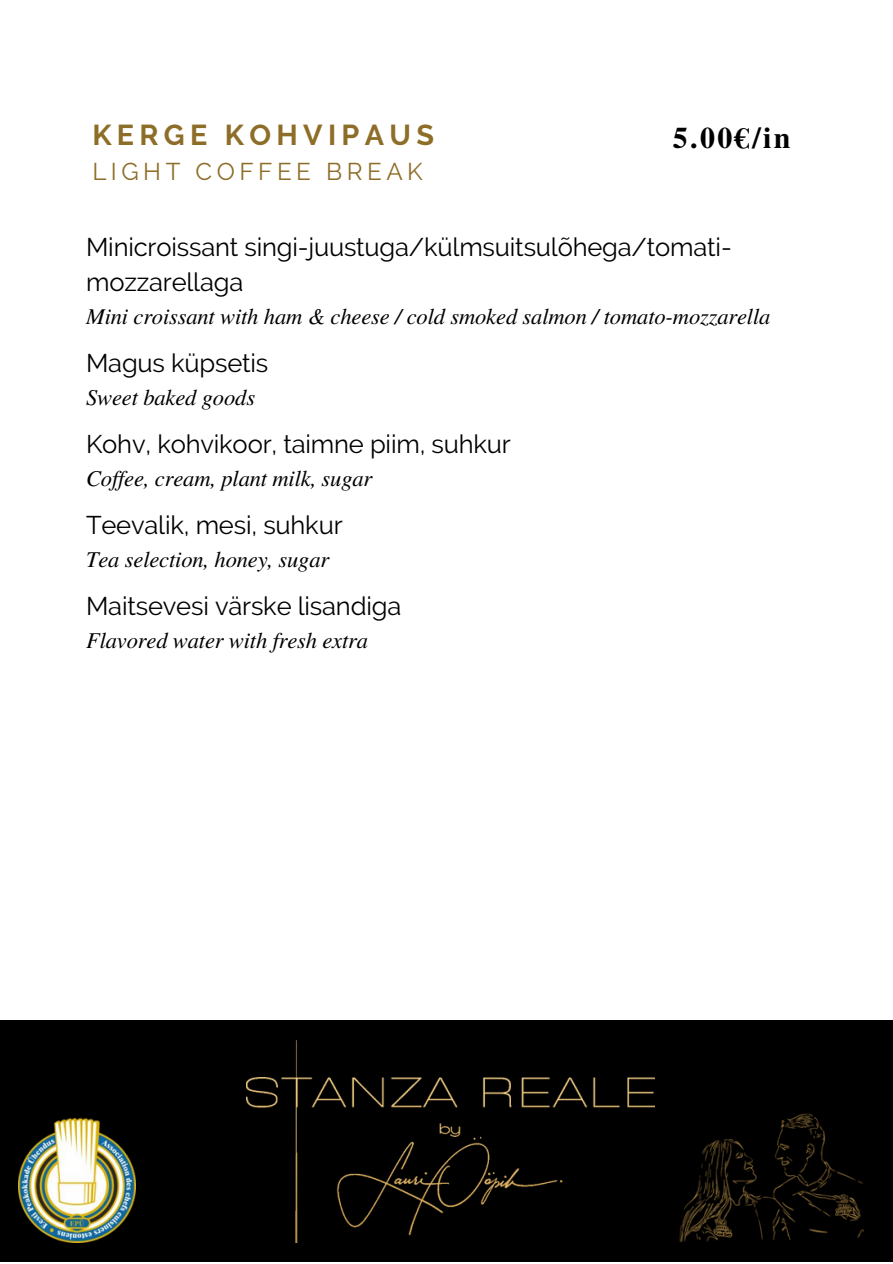
<style>
.page{position:relative;width:893px;height:1264px;background:#fff}
.page>*{position:absolute;margin:0;border:0;box-sizing:border-box;transform-origin:0 0}
.t1{font:700 29.85px "Te X Gyre Termes";color:#000}
.t2{font:700 28.65px "Raleway";letter-spacing:.185em;color:#8d6d27}
.t3{font:25.5px/35.1px "Raleway";letter-spacing:-.005em;color:#000}
.t4{font:24.15px "Raleway";letter-spacing:.185em;color:#8d6d27}
.t5{font:italic 22.5px "Te X Gyre Termes";letter-spacing:-.005em;color:#000}
</style>
<div class="page">
<div style="left:0;top:1020px;width:892px;height:241px;background:#000"></div>
<div style="left:246px;top:1040px;width:408px;height:202px;background:#000"></div>
<img style="left:19px;top:1117px;width:117px;height:125px">
<img style="left:667px;top:1100px;width:214px;height:162px">
<p class="t2" style="left:92px;top:118px;width:343px">KERGE KOHVIPAUS</p>
<p class="t4" style="left:92px;top:157px;width:332px">LIGHT COFFEE BREAK</p>
<h1 class="t1" style="left:672px;top:114px;width:119px">5.00€/in</h1>
<p class="t3" style="left:86px;top:229px;width:647px">Minicroissant singi-juustuga/külmsuitsulõhega/tomati&shy;mozzarellaga</p>
<p class="t5" style="left:86px;top:300px;width:685px">Mini croissant with ham &amp; cheese / cold smoked salmon / tomato-mozzarella</p>
<p class="t3" style="left:86px;top:346px;width:184px">Magus küpsetis</p>
<p class="t5" style="left:86px;top:381px;width:170px">Sweet baked goods</p>
<p class="t3" style="left:86px;top:426px;width:426px">Kohv, kohvikoor, taimne piim, suhkur</p>
<p class="t5" style="left:86px;top:461px;width:288px">Cof ee, cream, plant milk, sugar</p>
<p class="t3" style="left:86px;top:507px;width:258px">Teevalik, mesi, suhkur</p>
<p class="t5" style="left:86px;top:542px;width:245px">Tea selection, honey, sugar</p>
<p class="t3" style="left:86px;top:588px;width:317px">Maitsevesi värske lisandiga</p>
<p class="t5" style="left:86px;top:623px;width:283px">Flavored water with fresh extra</p>
</div>
